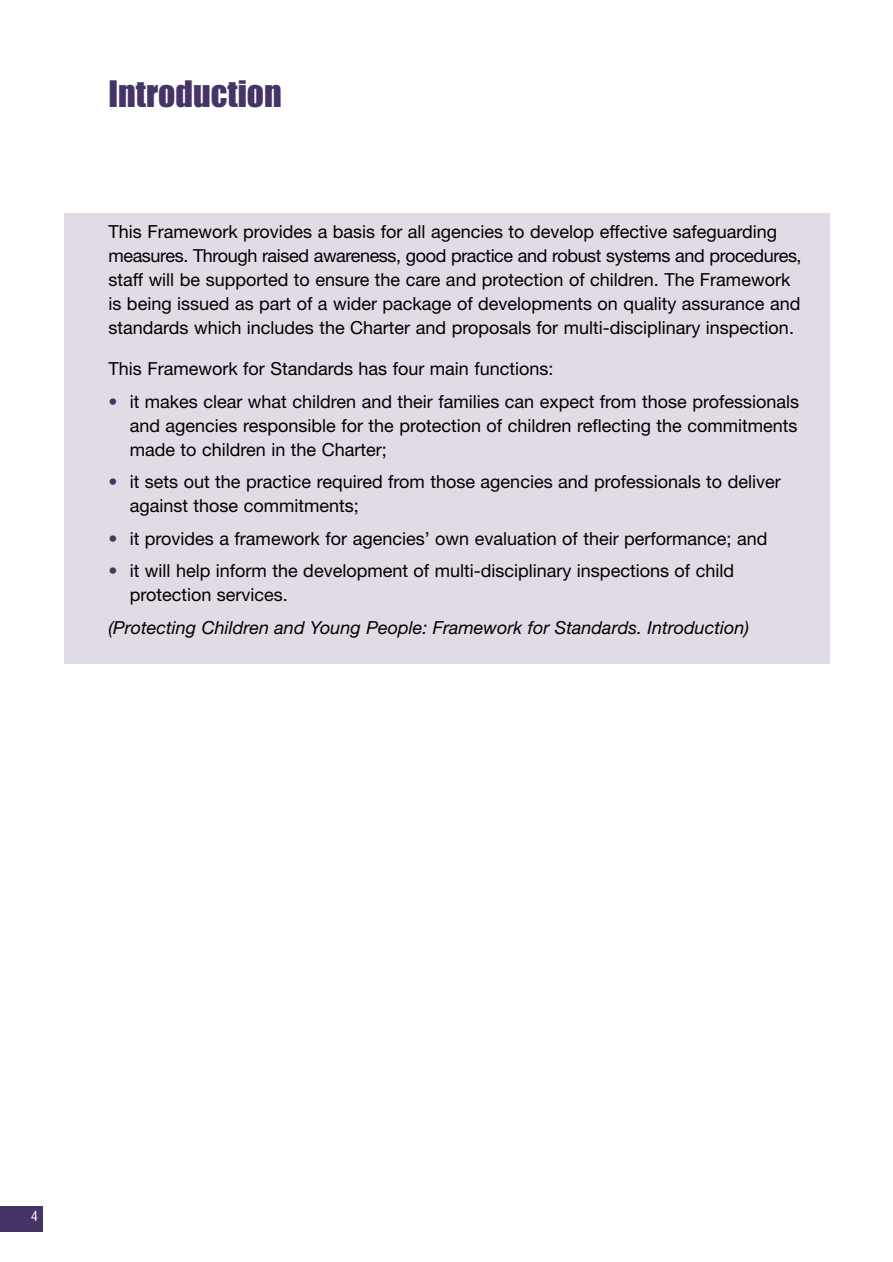
<style>
.page{position:relative;width:893px;height:1262px;background:#fff}
.page>*{position:absolute;margin:0;border:0;box-sizing:border-box;transform-origin:0 0}
.t1{font:33.75px "Impact";color:#463467}
.t2{font:18px/24px "Helvetica Neue";color:#000}
.t3{font:italic 18px "Helvetica Neue";color:#000}
.t4{font:condensed 13.5px "Helvetica";color:#fff}
.s1{color:#463467}
</style>
<div class="page">
<div style="left:64px;top:213px;width:765px;height:450px;background:#e0dbe5"></div>
<div style="left:0;top:1206px;width:43px;height:25px;background:#463467"></div>
<h1 class="t1" style="left:108px;top:83px;width:175px">Introduction</h1>
<p class="t2" style="left:108px;top:221px;width:694px">This Framework provides a basis for all agencies to develop effective safeguarding measures. Through raised awareness, good practice and robust systems and procedures, staff will be supported to ensure the care and protection of children. The Framework is being issued as part of a wider package of developments on quality assurance and standards which includes the Charter and proposals for multi-disciplinary inspection.</p>
<p class="t2" style="left:108px;top:358px;width:446px">This Framework for Standards has four main functions:</p>
<p class="t2" style="left:130px;top:391px;width:670px;text-align:justify;text-indent:-21px"><span class="s1">•</span> it makes clear what children and their families can expect from those professionals and agencies responsible for the protection of children reflecting the commitments made to children in the Charter;</p>
<p class="t2" style="left:130px;top:471px;width:652px;text-indent:-21px"><span class="s1">•</span> it sets out the practice required from those agencies and professionals to deliver against those commitments;</p>
<p class="t2" style="left:108px;top:528px;width:660px"><span class="s1">•</span> it provides a framework for agencies’ own evaluation of their performance; and</p>
<p class="t2" style="left:130px;top:560px;width:605px;text-indent:-21px"><span class="s1">•</span> it will help inform the development of multi-disciplinary inspections of child protection services.</p>
<p class="t3" style="left:108px;top:621px;width:642px">(Protecting Children and Young People: Framework for Standards. Introduction)</p>
<p class="t4" style="left:31px;top:1211px;width:8px">4</p>
</div>
